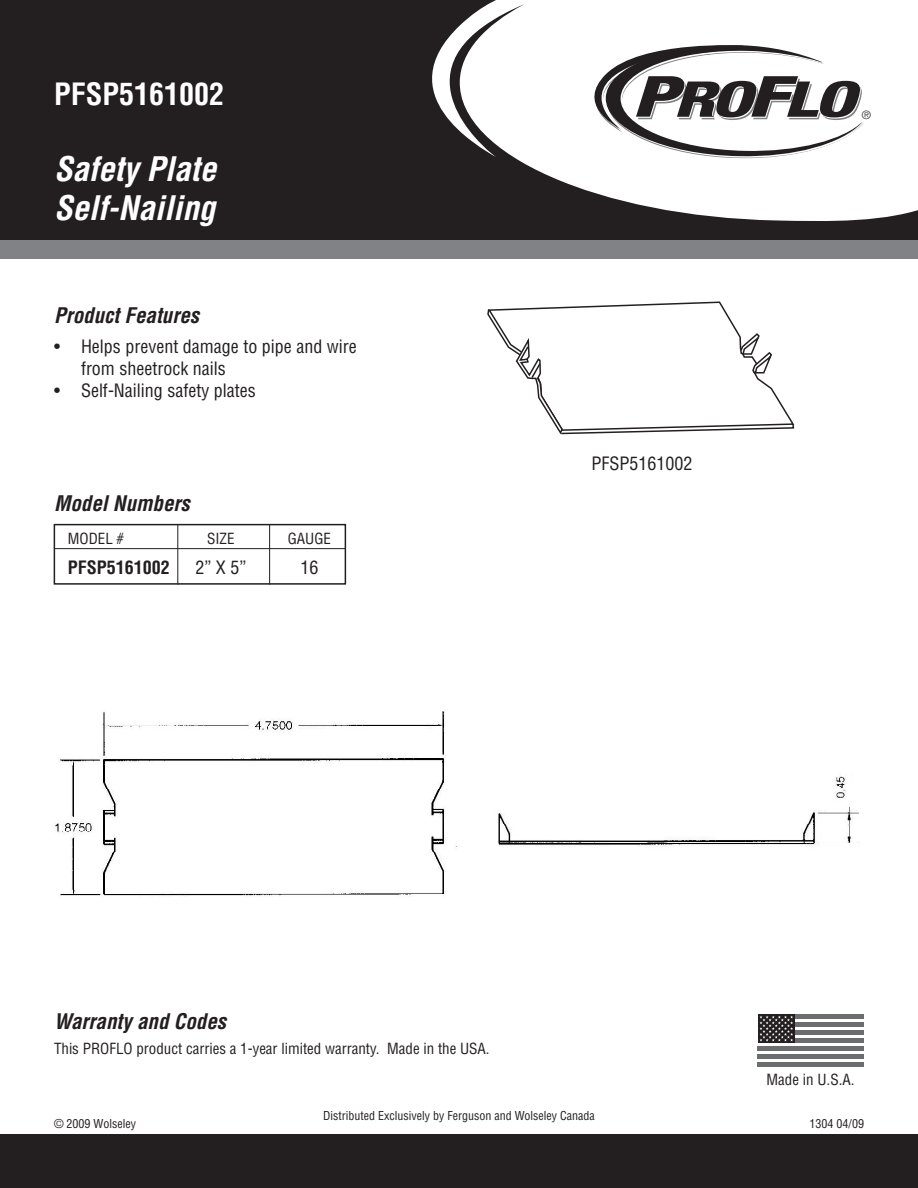
<style>
.page{position:relative;width:918px;height:1188px;background:#fff}
.page>*{position:absolute;margin:0;border:0;box-sizing:border-box;transform-origin:0 0}
.t1{font:italic 700 condensed 33px/39.6px "Helvetica";color:#fff}
.t2{font:700 condensed 30px "Helvetica";color:#fff}
.t3{font:italic 700 condensed 21px "Helvetica";color:#231f20}
.t4{font:condensed 18px/21.6px "Helvetica";color:#231f20}
.t5{font:700 condensed 18px "Helvetica";color:#231f20}
.t6{font:condensed 15px "Helvetica";color:#231f20}
.t7{font:condensed 12px "Helvetica";color:#231f20}
.t8{font:300 11.55px "Helvetica";color:#231f20}
</style>
<div class="page">
<hr style="left:758px;top:1063px;width:106px;height:4px;background:#6c6d70">
<hr style="left:758px;top:1055px;width:106px;height:4px;background:#6c6d70">
<hr style="left:758px;top:1047px;width:106px;height:4px;background:#6c6d70">
<hr style="left:795px;top:1039px;width:69px;height:4px;background:#6c6d70">
<hr style="left:795px;top:1031px;width:69px;height:4px;background:#6c6d70">
<hr style="left:795px;top:1023px;width:69px;height:4px;background:#6c6d70">
<div style="left:795px;top:1014px;width:69px;height:5px;background:#6c6d70"></div>
<div style="left:758px;top:1014px;width:37px;height:29px;background:#231f20"></div>
<svg style="left:760px;top:1016px;width:33px;height:25px"></svg>
<svg style="left:0;top:0;width:918px;height:240px;fill:#231f20"></svg>
<div style="left:0;top:240px;width:918px;height:19px;background:#808285"></div>
<div style="left:0;top:1134px;width:918px;height:54px;background:#231f20"></div>
<div style="left:54px;top:524px;width:292px;height:61px;border:2px solid #231f20"></div>
<hr style="left:54px;top:548px;width:291px;height:1px;background:#231f20">
<hr style="left:177px;top:525px;width:1px;height:60px;background:#231f20">
<hr style="left:269px;top:525px;width:1px;height:60px;background:#231f20">
<img style="left:498px;top:776px;width:361px;height:71px">
<img style="left:55px;top:711px;width:402px;height:185px">
<svg style="left:487px;top:301px;width:308px;height:134px"></svg>
<svg style="left:591px;top:41px;width:274px;height:118px"></svg>
<h2 class="t2" style="left:54px;top:75px;width:172px">PFSP5161002</h2>
<h1 class="t1" style="left:54px;top:149px;width:164px">Safety Plate<br>Self-Nailing</h1>
<p class="t3" style="left:54px;top:303px;width:147px">Product Features</p>
<p class="t4" style="left:54px;top:336px;width:7px">•</p>
<p class="t4" style="left:54px;top:379px;width:7px">•</p>
<p class="t4" style="left:81px;top:336px;width:277px">Helps prevent damage to pipe and wire from sheetrock nails<br>Self-Nailing safety plates</p>
<p class="t3" style="left:54px;top:491px;width:137px">Model Numbers</p>
<p class="t6" style="left:68px;top:529px;width:21px">Model</p>
<p class="t6" style="left:117px;top:529px;width:9px">#</p>
<p class="t6" style="left:207px;top:529px;width:25px">Size</p>
<p class="t6" style="left:288px;top:529px;width:19px">Gauge</p>
<p class="t5" style="left:68px;top:556px;width:104px">PFSP5161002</p>
<p class="t4" style="left:195px;top:557px;width:53px">2” x 5”</p>
<p class="t4" style="left:300px;top:557px;width:19px">16</p>
<p class="t4" style="left:591px;top:453px;width:103px">PFSP5161002</p>
<p class="t8" style="left:862px;top:108px;width:11px">®</p>
<p class="t3" style="left:54px;top:1008px;width:174px">Warranty and Codes</p>
<p class="t6" style="left:54px;top:1040px;width:437px">This PROFLO product carries a 1-year limited warranty. Made in the USA.</p>
<p class="t6" style="left:767px;top:1070px;width:89px">Made in U.S.A.</p>
<p class="t7" style="left:323px;top:1108px;width:273px">Distributed Exclusively by Ferguson and Wolseley Canada</p>
<p class="t7" style="left:54px;top:1116px;width:84px">© 2009 Wolseley</p>
<p class="t7" style="left:810px;top:1116px;width:56px">1304 04/09</p>
</div>
